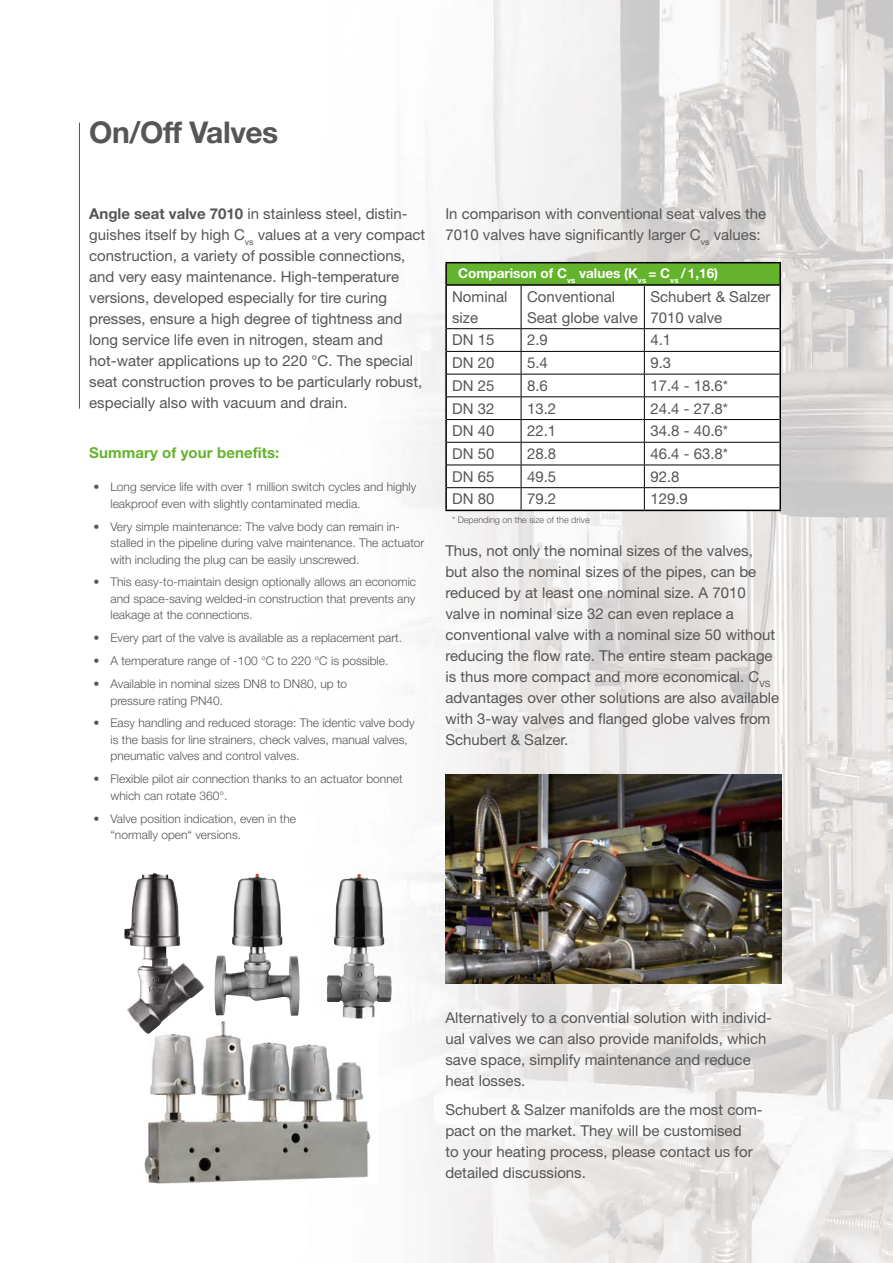
<style>
.page{position:relative;width:893px;height:1263px;background:#fff}
.page>*{position:absolute;margin:0;border:0;box-sizing:border-box;transform-origin:0 0}
.t1{font:700 30px "Helvetica Neue LT Pro";letter-spacing:-.015em;color:#565656}
.t2{font:15px/21px "Helvetica Neue LT Pro";color:#565656}
.t3{font:15px "Helvetica Neue LT Std";color:#565656}
.t4{font:700 15px "Helvetica Neue LT Pro";letter-spacing:.005em;color:#64b32c}
.t5{font:700 13.5px "Helvetica Neue LT Pro";color:#fff}
.t6{font:300 12px/16.5px "Helvetica Neue LT Pro";color:#565656}
.t7{font:300 9px "Helvetica Neue LT Pro";color:#565656}
.s1{font-weight:700}
.s2{font-weight:400}
.s3{font-family:"Helvetica Neue LT Std"}
</style>
<div class="page">
<img style="left:134px;top:0;width:759px;height:1263px">
<hr style="left:79px;top:123px;width:1px;height:286px;background:#565656">
<div style="left:446px;top:263px;width:334px;height:22px;background:#64b32c"></div>
<svg style="left:447px;top:286px;width:332px;height:224px"></svg>
<hr style="left:445px;top:262px;width:76px;height:1px;background:#000">
<hr style="left:445px;top:263px;width:2px;height:21px;background:#000">
<hr style="left:521px;top:262px;width:123px;height:1px;background:#000">
<hr style="left:644px;top:262px;width:137px;height:1px;background:#000">
<hr style="left:779px;top:263px;width:2px;height:21px;background:#000">
<hr style="left:445px;top:284px;width:76px;height:2px;background:#000">
<hr style="left:521px;top:284px;width:123px;height:2px;background:#000">
<hr style="left:644px;top:284px;width:137px;height:2px;background:#000">
<hr style="left:521px;top:286px;width:1px;height:42px;background:#000">
<hr style="left:644px;top:286px;width:1px;height:42px;background:#000">
<hr style="left:447px;top:328px;width:74px;height:1px;background:#000">
<hr style="left:521px;top:328px;width:123px;height:1px;background:#000">
<hr style="left:644px;top:328px;width:135px;height:1px;background:#000">
<hr style="left:447px;top:351px;width:74px;height:1px;background:#000">
<hr style="left:521px;top:351px;width:123px;height:1px;background:#000">
<hr style="left:644px;top:351px;width:135px;height:1px;background:#000">
<hr style="left:447px;top:374px;width:74px;height:1px;background:#000">
<hr style="left:521px;top:374px;width:123px;height:1px;background:#000">
<hr style="left:644px;top:374px;width:135px;height:1px;background:#000">
<hr style="left:447px;top:396px;width:74px;height:1px;background:#000">
<hr style="left:521px;top:396px;width:123px;height:1px;background:#000">
<hr style="left:644px;top:396px;width:135px;height:1px;background:#000">
<hr style="left:447px;top:419px;width:74px;height:1px;background:#000">
<hr style="left:521px;top:419px;width:123px;height:1px;background:#000">
<hr style="left:644px;top:419px;width:135px;height:1px;background:#000">
<hr style="left:447px;top:442px;width:74px;height:1px;background:#000">
<hr style="left:521px;top:442px;width:123px;height:1px;background:#000">
<hr style="left:644px;top:442px;width:135px;height:1px;background:#000">
<hr style="left:447px;top:465px;width:74px;height:1px;background:#000">
<hr style="left:521px;top:465px;width:123px;height:1px;background:#000">
<hr style="left:644px;top:465px;width:135px;height:1px;background:#000">
<hr style="left:447px;top:487px;width:74px;height:1px;background:#000">
<hr style="left:521px;top:487px;width:123px;height:1px;background:#000">
<svg style="left:521px;top:329px;width:1px;height:181px"></svg>
<hr style="left:644px;top:487px;width:135px;height:1px;background:#000">
<svg style="left:644px;top:329px;width:1px;height:181px"></svg>
<hr style="left:445px;top:286px;width:2px;height:43px;background:#000">
<hr style="left:779px;top:286px;width:2px;height:43px;background:#000">
<hr style="left:445px;top:329px;width:2px;height:22px;background:#000">
<hr style="left:779px;top:329px;width:2px;height:22px;background:#000">
<hr style="left:445px;top:351px;width:2px;height:23px;background:#000">
<hr style="left:779px;top:351px;width:2px;height:23px;background:#000">
<hr style="left:445px;top:374px;width:2px;height:23px;background:#000">
<hr style="left:779px;top:374px;width:2px;height:23px;background:#000">
<hr style="left:445px;top:397px;width:2px;height:22px;background:#000">
<hr style="left:779px;top:397px;width:2px;height:22px;background:#000">
<hr style="left:445px;top:419px;width:2px;height:23px;background:#000">
<hr style="left:779px;top:419px;width:2px;height:23px;background:#000">
<hr style="left:445px;top:442px;width:2px;height:23px;background:#000">
<hr style="left:779px;top:442px;width:2px;height:23px;background:#000">
<hr style="left:445px;top:465px;width:2px;height:23px;background:#000">
<hr style="left:779px;top:465px;width:2px;height:23px;background:#000">
<hr style="left:445px;top:488px;width:2px;height:22px;background:#000">
<hr style="left:779px;top:488px;width:2px;height:22px;background:#000">
<hr style="left:445px;top:510px;width:76px;height:1px;background:#000">
<hr style="left:521px;top:510px;width:123px;height:1px;background:#000">
<hr style="left:644px;top:510px;width:137px;height:1px;background:#000">
<img style="left:139px;top:1014px;width:238px;height:170px">
<img style="left:445px;top:774px;width:336px;height:209px">
<img style="left:124px;top:873px;width:29px;height:100px">
<img style="left:214px;top:874px;width:85px;height:142px">
<img style="left:327px;top:874px;width:65px;height:144px">
<p class="t1" style="left:89px;top:113px;width:191px">On/Off Valves</p>
<p class="t2" style="left:89px;top:203px;width:338px"><span class="s1">Angle seat valve 7010</span> in stainless steel, distin&shy;guishes itself by high C<sub>vs</sub> values at a very compact construction, a variety of possible connections, and very easy maintenance. High-temperature versions, developed especially for tire curing presses, ensure a high degree of tightness and long service life even in nitrogen, steam and hot-water applications up to 220 °C. The special seat construction proves to be particularly robust, especially also with vacuum and drain.</p>
<p class="t4" style="left:89px;top:443px;width:192px">Summary of your benefits:</p>
<p class="t6" style="left:110px;top:478px;width:307px;text-indent:-17px">• Long service life with over 1 million switch cycles and highly leakproof even with slightly contaminated media.</p>
<p class="t6" style="left:110px;top:518px;width:315px;text-indent:-17px"><span class="s2">•</span> Very simple maintenance: The valve body can remain in&shy;stalled in the pipeline during valve maintenance. The actuator with including the plug can be easily unscrewed.</p>
<p class="t6" style="left:110px;top:574px;width:307px;text-align:justify;text-indent:-17px"><span class="s2">•</span> This easy-to-maintain design optionally allows an economic and space-saving welded-in construction that prevents any leakage at the connections.</p>
<p class="t6" style="left:93px;top:629px;width:310px"><span class="s2">•</span> Every part of the valve is available as a replacement part.</p>
<p class="t6" style="left:93px;top:652px;width:296px"><span class="s2">•</span> A temperature range of -100 °C to 220 °C is possible.</p>
<p class="t6" style="left:110px;top:675px;width:238px;text-indent:-17px"><span class="s2">•</span> Available in nominal sizes DN8 to DN80, up to pressure rating PN40.</p>
<p class="t6" style="left:110px;top:715px;width:306px;text-indent:-17px"><span class="s2">•</span> Easy handling and reduced storage: The identic valve body is the basis for line strainers, check valves, manual valves, pneumatic valves and control valves.</p>
<p class="t6" style="left:110px;top:770px;width:294px;text-indent:-17px">• Flexible pilot air connection thanks to an actuator bonnet which can rotate 360°.</p>
<p class="t6" style="left:110px;top:810px;width:187px;text-indent:-17px"><span class="s2">•</span> Valve position indication, even in the “normally open“ versions.</p>
<p class="t2" style="left:445px;top:203px;width:322px">In comparison with conventional seat valves the<br>7010 valves have significantly larger C<sub>vs</sub> values:</p>
<p class="t5" style="left:458px;top:265px;width:262px">Comparison of C<sub>vs</sub> values <span class="s3">(K</span><sub>vs</sub> <span class="s3">= C</span><sub>vs</sub> <span class="s3">/ 1,16)</span></p>
<p class="t2" style="left:452px;top:285px;width:57px">Nominal</p>
<p class="t2" style="left:452px;top:306px;width:28px">size</p>
<p class="t2" style="left:527px;top:285px;width:112px">Conventional<br>Seat globe valve</p>
<p class="t2" style="left:650px;top:285px;width:122px">Schubert &amp; Salzer<br>7010 valve</p>
<p class="t2" style="left:452px;top:329px;width:44px">DN 15</p>
<p class="t3" style="left:527px;top:331px;width:22px">2.9</p>
<p class="t2" style="left:650px;top:329px;width:22px">4.1</p>
<p class="t2" style="left:452px;top:352px;width:44px">DN 20</p>
<p class="t3" style="left:527px;top:354px;width:22px">5.4</p>
<p class="t2" style="left:650px;top:352px;width:22px">9.3</p>
<p class="t2" style="left:452px;top:375px;width:44px">DN 25</p>
<p class="t3" style="left:527px;top:377px;width:22px">8.6</p>
<p class="t2" style="left:650px;top:375px;width:79px">17.4 - 18.6*</p>
<p class="t2" style="left:452px;top:397px;width:44px">DN 32</p>
<p class="t3" style="left:527px;top:399px;width:31px">13.2</p>
<p class="t2" style="left:650px;top:397px;width:79px">24.4 - 27.8*</p>
<p class="t2" style="left:452px;top:420px;width:44px">DN 40</p>
<p class="t3" style="left:527px;top:422px;width:31px">22.1</p>
<p class="t2" style="left:650px;top:420px;width:79px">34.8 - 40.6*</p>
<p class="t2" style="left:452px;top:443px;width:44px">DN 50</p>
<p class="t3" style="left:527px;top:445px;width:31px">28.8</p>
<p class="t2" style="left:650px;top:443px;width:79px">46.4 - 63.8*</p>
<p class="t2" style="left:452px;top:465px;width:44px">DN 65</p>
<p class="t3" style="left:527px;top:467px;width:31px">49.5</p>
<p class="t2" style="left:650px;top:465px;width:31px">92.8</p>
<p class="t3" style="left:452px;top:490px;width:44px">DN 80</p>
<p class="t3" style="left:527px;top:490px;width:31px">79.2</p>
<p class="t3" style="left:650px;top:490px;width:39px">129.9</p>
<p class="t7" style="left:452px;top:514px;width:139px">* Depending on the size of the drive</p>
<p class="t2" style="left:445px;top:540px;width:335px">Thus, not only the nominal sizes of the valves,<br>but also the nominal sizes of the pipes, can be reduced by at least one nominal size. A 7010 valve in nominal size 32 can even replace a conventional valve with a nominal size 50 without reducing the flow rate. The entire steam package is thus more compact and more economical. C<sub>VS </sub>advantages over other solutions are also available with 3-way valves and flanged globe valves from Schubert &amp; Salzer.</p>
<p class="t2" style="left:445px;top:1007px;width:328px">Alternatively to a convential solution with individ&shy;ual valves we can also provide manifolds, which save space, simplify maintenance and reduce heat losses.</p>
<p class="t2" style="left:445px;top:1099px;width:319px">Schubert &amp; Salzer manifolds are the most com&shy;pact on the market. They will be customised<br>to your heating process, please contact us for detailed discussions.</p>
</div>
